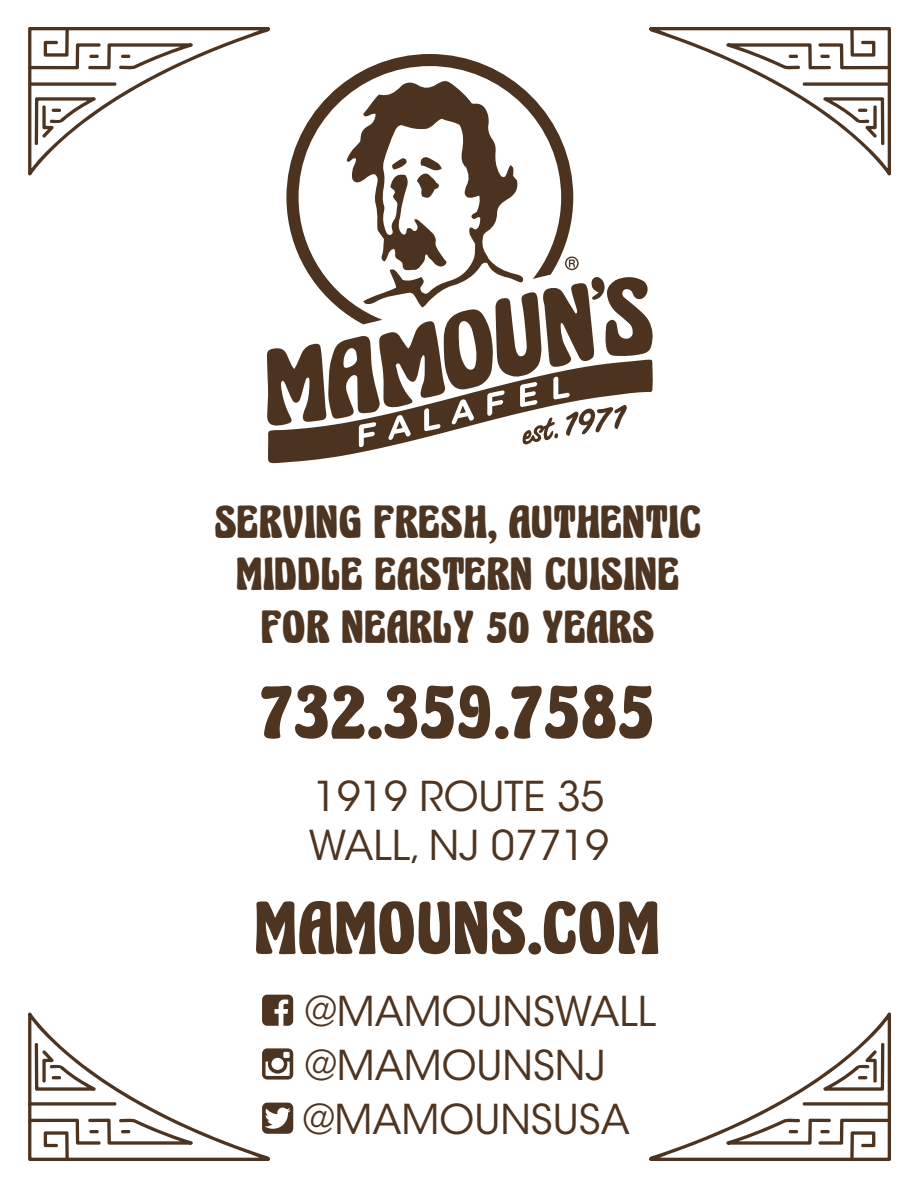
<style>
.page{position:relative;width:918px;height:1188px;background:#fff}
.page>*{position:absolute;margin:0;border:0;box-sizing:border-box;transform-origin:0 0}
.t1{font:75.45px "Mamouns";color:#4e3521}
.t2{font:71.4px "Mamouns";color:#4e3521}
.t3{font:44.1px/52.9px "Mamouns";color:#4e3521;text-align:center}
.t4{font:40.95px/49.1px "ITC Avant Garde Std";color:#4e3521}
</style>
<div class="page">
<svg style="left:649px;top:1012px;width:242px;height:149px"></svg>
<svg style="left:28px;top:27px;width:863px;height:437px"></svg>
<svg style="left:28px;top:995px;width:265px;height:166px"></svg>
<p class="t3" style="left:215px;top:497px;width:489px">SERVING FRESH, AUTHENTIC<br>MIDDLE EASTERN CUISINE<br>FOR NEARLY 50 YEARS</p>
<h1 class="t1" style="left:261px;top:680px;width:397px">732.359.7585</h1>
<p class="t4" style="left:309px;top:772px;width:302px">1919 ROUTE 35<br>WALL, NJ 07719</p>
<h2 class="t2" style="left:256px;top:899px;width:408px">MAMOUNS.COM</h2>
<p class="t4" style="left:305px;top:987px;width:353px">@MAMOUNSWALL</p>
<p class="t4" style="left:305px;top:1041px;width:302px">@MAMOUNSNJ</p>
<p class="t4" style="left:303px;top:1095px;width:329px">@MAMOUNSUSA</p>
</div>
